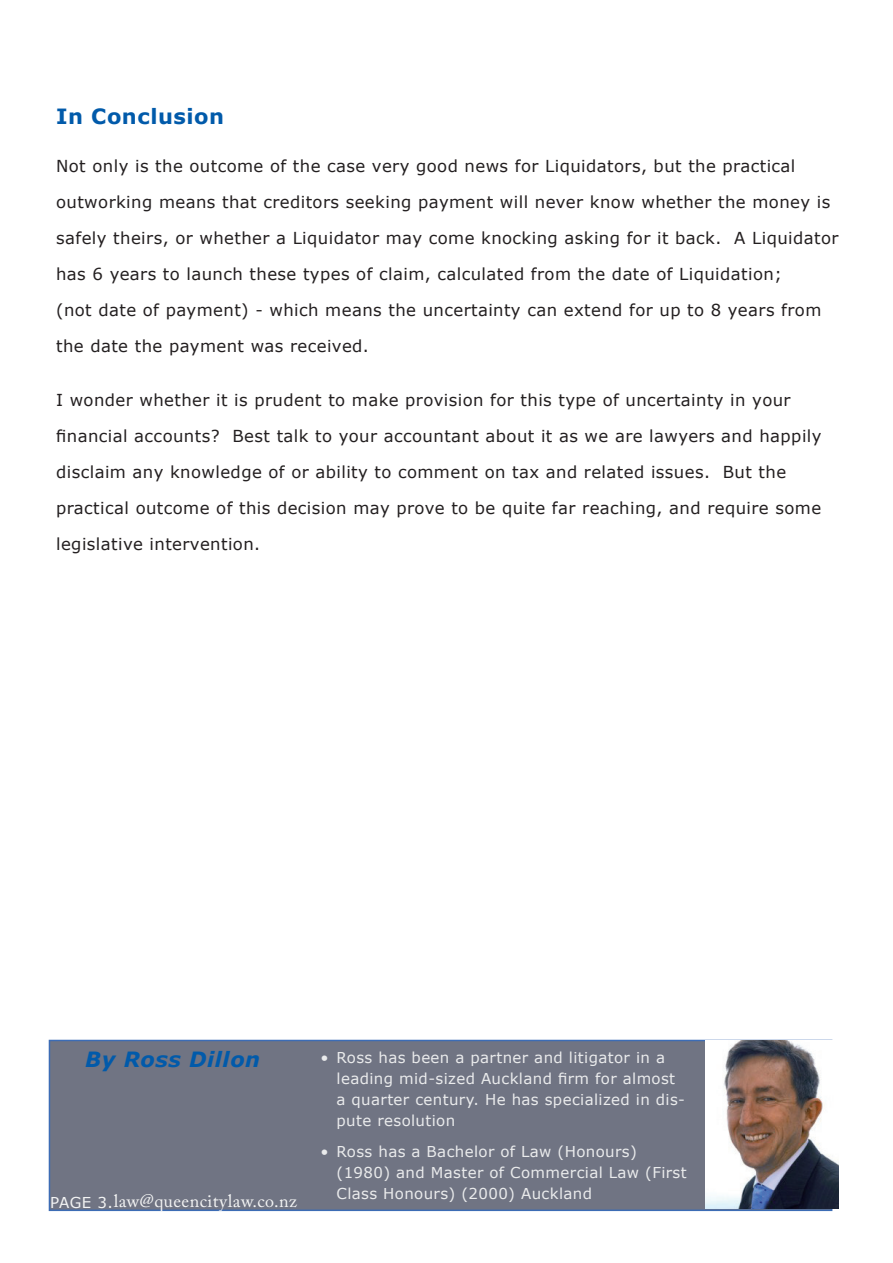
<style>
.page{position:relative;width:893px;height:1263px;background:#fff}
.page>*{position:absolute;margin:0;border:0;box-sizing:border-box;transform-origin:0 0}
.t1{font:700 21px "Verdana";letter-spacing:.025em;color:#015aaa}
.t2{font:italic 700 21px "Verdana";letter-spacing:.025em;color:#015aaa}
.t3{font:18px "Adobe Caslon Pro";letter-spacing:.025em;color:#f4f5f5}
.t4{font:16.5px/36px "Verdana";letter-spacing:.025em;color:#231f20}
.t5{font:15px/21px "Verdana";letter-spacing:.025em;color:#eaebec}
.t6{font:15px "Verdana";color:#f4f5f5}
.s1{font-family:"Verdana";font-size:15px;color:#f3f4f4}
</style>
<div class="page">
<div style="left:49px;top:1040px;width:783px;height:171px;background:#707483;border:2px solid #3c6cb5"></div>
<img style="left:706px;top:1041px;width:133px;height:168px">
<p class="t1" style="left:56px;top:102px;width:169px">In Conclusion</p>
<p class="t4" style="left:56px;top:148px;width:784px">Not only is the outcome of the case very good news for Liquidators, but the practical outworking means that creditors seeking payment will never know whether the money is safely theirs, or whether a Liquidator may come knocking asking for it back. A Liquidator has 6 years to launch these types of claim, calculated from the date of Liquidation;<br>(not date of payment) - which means the uncertainty can extend for up to 8 years from the date the payment was received.</p>
<p class="t4" style="left:56px;top:382px;width:767px">I wonder whether it is prudent to make provision for this type of uncertainty in your financial accounts? Best talk to your accountant about it as we are lawyers and happily disclaim any knowledge of or ability to comment on tax and related issues. But the practical outcome of this decision may prove to be quite far reaching, and require some legislative intervention.</p>
<p class="t2" style="left:85px;top:1046px;width:176px">By Ross Dillon</p>
<p class="t3" style="left:122px;top:1188px;width:185px">law@queencitylaw.co.nz</p>
<p class="t6" style="left:56px;top:1190px;width:64px">PAGE 4.</p>
<p class="t3" style="left:50px;top:1190px;width:248px"><span class="s1">PAGE 3.</span>law@queencitylaw.co.nz</p>
<p class="t5" style="left:337px;top:1047px;width:350px;text-indent:-16px">• Ross has been a partner and litigator in a leading mid-sized Auckland firm for almost a quarter century. He has specialized in dis&shy;pute resolution</p>
<p class="t5" style="left:337px;top:1141px;width:352px;text-indent:-16px">• Ross has a Bachelor of Law (Honours) (1980) and Master of Commercial Law (First<br>Class Honours) (2000) Auckland</p>
</div>
